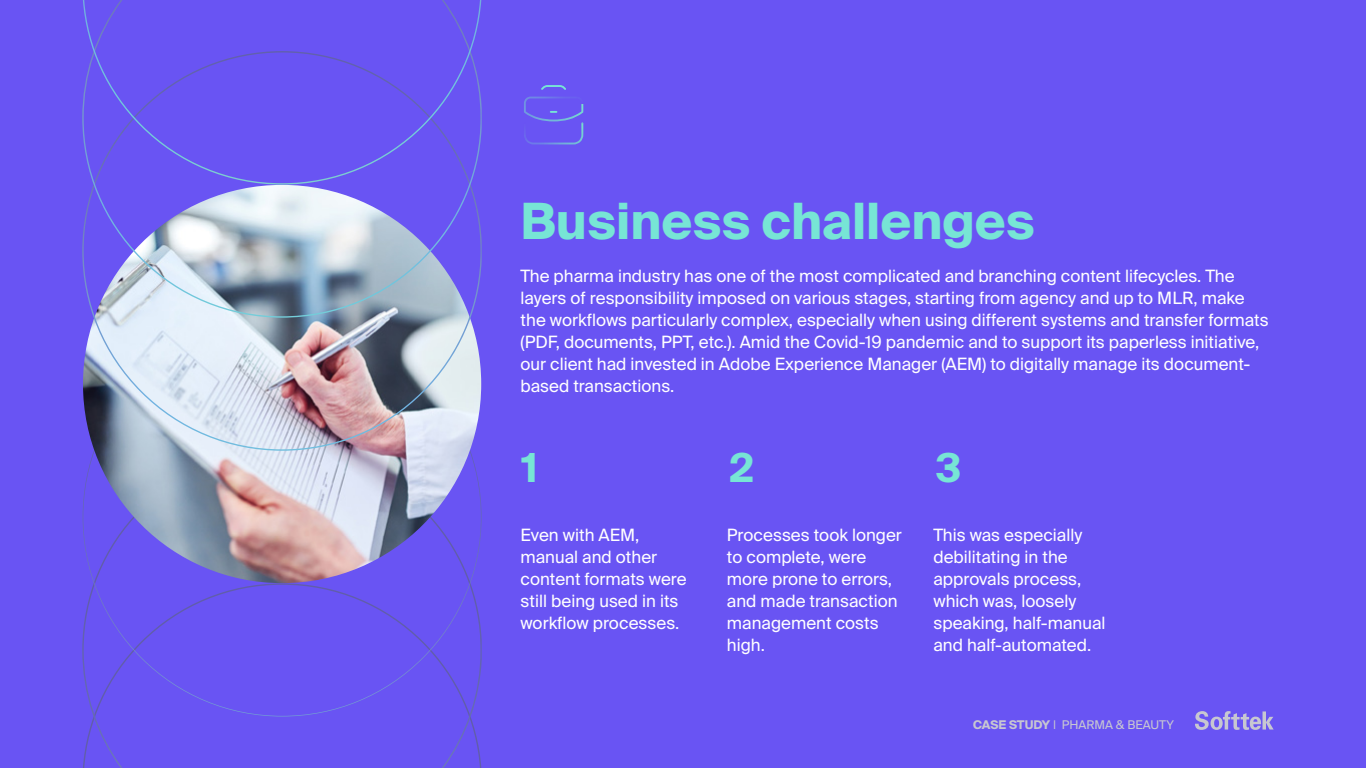
<style>
.page{position:relative;width:1366px;height:768px;background:#6954f3}
.page>*{position:absolute;margin:0;border:0;box-sizing:border-box;transform-origin:0 0}
.t1{font:700 50px "Suisse Intl";color:#77e5d5}
.t2{font:700 40px "Suisse Intl";color:#77e5d5}
.t3{font:17px/22px "Suisse Intl";color:#fff}
.t4{font:12px "Suisse Intl";color:#c7c7d1}
.s1{font-weight:700}
</style>
<div class="page">
<svg style="left:83px;top:451px;width:399px;height:266px"></svg>
<img style="left:83px;top:185px;width:398px;height:398px;border-radius:199px">
<img style="left:83px;top:318px;width:399px;height:133px">
<svg style="left:82px;top:0;width:400px;height:318px"></svg>
<svg style="left:83px;top:0;width:398px;height:185px"></svg>
<svg style="left:1195px;top:711px;width:79px;height:19px"></svg>
<svg style="left:541px;top:85px;width:25px;height:5px"></svg>
<svg style="left:524px;top:97px;width:59px;height:47px"></svg>
<p class="t1" style="left:521px;top:192px;width:516px">Business challenges</p>
<p class="t3" style="left:521px;top:265px;width:750px">The pharma industry has one of the most complicated and branching content lifecycles. The layers of responsibility imposed on various stages, starting from agency and up to MLR, make the workflows particularly complex, especially when using different systems and transfer formats (PDF, documents, PPT, etc.). Amid the Covid-19 pandemic and to support its paperless initiative, our client had invested in Adobe Experience Manager (AEM) to digitally manage its document&shy;based transactions.</p>
<p class="t2" style="left:521px;top:445px;width:18px">1</p>
<p class="t2" style="left:729px;top:445px;width:26px">2</p>
<p class="t2" style="left:936px;top:445px;width:27px">3</p>
<p class="t3" style="left:521px;top:524px;width:168px">Even with AEM, manual and other content formats were still being used in its workflow processes.</p>
<p class="t3" style="left:727px;top:524px;width:177px">Processes took longer to complete, were more prone to errors, and made transaction management costs high.</p>
<p class="t3" style="left:933px;top:524px;width:174px">This was especially debilitating in the approvals process, which was, loosely speaking, half-manual and half-automated.</p>
<p class="t4" style="left:973px;top:718px;width:202px"><span class="s1">CASE STUDY</span> | PHARMA &amp; BEAUTY</p>
</div>
